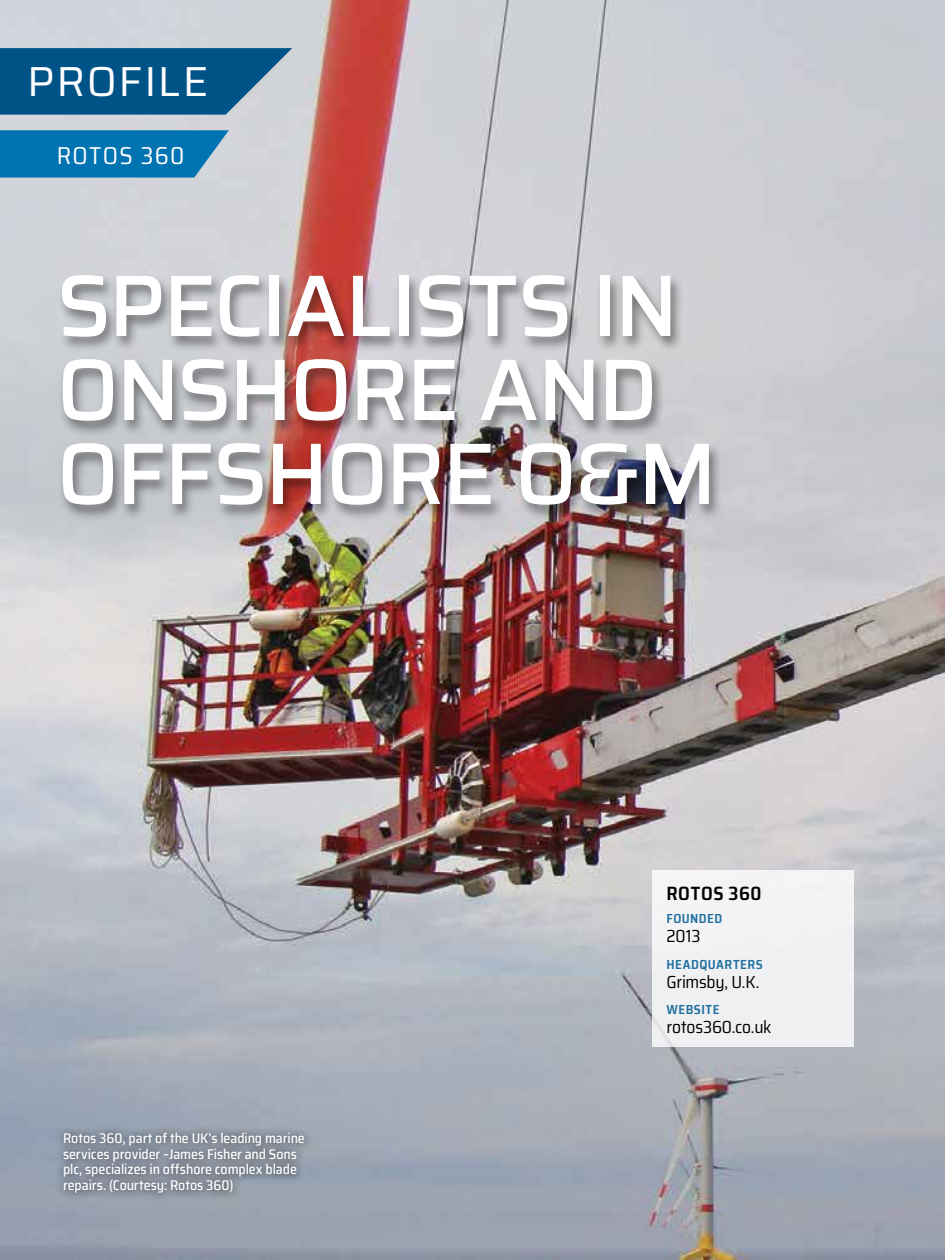
<style>
.page{position:relative;width:945px;height:1260px;background:#fff}
.page>*{position:absolute;margin:0;border:0;box-sizing:border-box;transform-origin:0 0}
.t1{font:500 87.5px/84px "Saira";letter-spacing:-.03em;color:#fff}
.t2{font:42px "Saira";letter-spacing:.045em;color:#fff}
.t3{font:semi-condensed 24.5px "Saira";letter-spacing:.055em;color:#fff}
.t4{font:600 semi-condensed 19.25px "Saira";letter-spacing:.03em;color:#000}
.t5{font:semi-condensed 17.5px "Saira";letter-spacing:-.01em;color:#000}
.t6{font:500 semi-condensed 14px/15.8px "Saira";letter-spacing:-.005em;color:#fff}
.t7{font:600 semi-condensed 13.12px "Saira";letter-spacing:.035em;color:#20709f}
</style>
<div class="page">
<img style="left:0;top:0;width:945px;height:1260px">
<div style="left:57px;top:273px;width:666px;height:248px;background:#000;opacity:.44"></div>
<div style="left:653px;top:870px;width:201px;height:176px;background:#f0f0f2"></div>
<div style="left:54px;top:1124px;width:259px;height:78px;background:#000;opacity:.75"></div>
<svg style="left:0;top:48px;width:292px;height:67px;background:#176190"></svg>
<svg style="left:0;top:130px;width:241px;height:48px;background:#1c80b8"></svg>
<h2 class="t2" style="left:27px;top:50px;width:183px">PROFILE</h2>
<h3 class="t3" style="left:57px;top:137px;width:129px">ROTOS 360</h3>
<h1 class="t1" style="left:57px;top:262px;width:662px">SPECIALISTS IN<br>ONSHORE AND<br>OFFSHORE O&amp;M</h1>
<p class="t6" style="left:63px;top:1130px;width:243px">Rotos 360, part of the UK’s leading marine services provider –James Fisher and Sons plc, specializes in offshore complex blade repairs. (Courtesy: Rotos 360)</p>
<h3 class="t4" style="left:667px;top:879px;width:97px">ROTOS 360</h3>
<p class="t7" style="left:667px;top:908px;width:57px">FOUNDED</p>
<p class="t5" style="left:667px;top:923px;width:35px">2013</p>
<p class="t7" style="left:667px;top:954px;width:98px">HEADQUARTERS</p>
<p class="t5" style="left:667px;top:969px;width:94px">Grimsby, U.K.</p>
<p class="t7" style="left:667px;top:999px;width:55px">WEBSITE</p>
<p class="t5" style="left:667px;top:1014px;width:106px">rotos360.co.uk</p>
</div>
